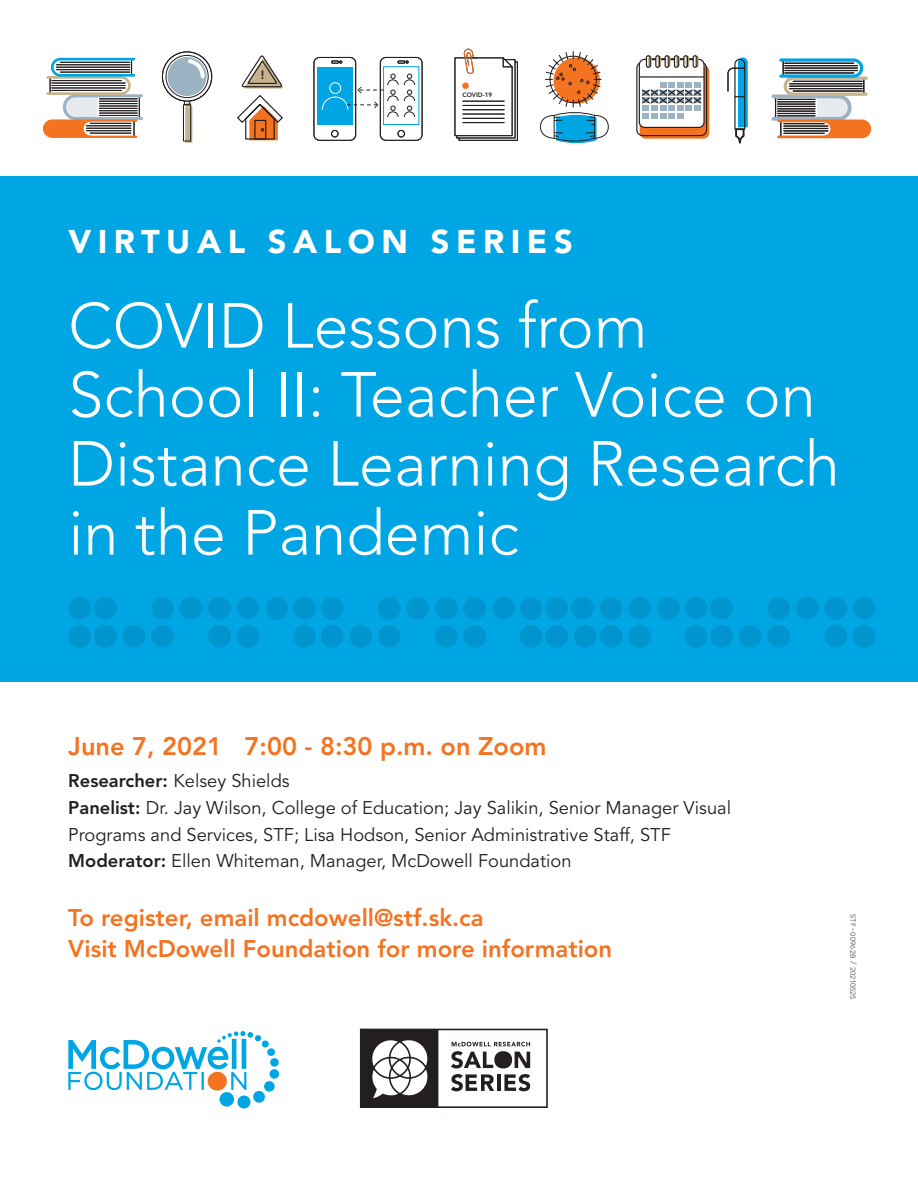
<style>
.page{position:relative;width:918px;height:1188px;background:#fff}
.page>*{position:absolute;margin:0;border:0;box-sizing:border-box;transform-origin:0 0}
.t1{font:300 63px/69px "Avenir LT Std";color:#fff}
.t2{font:900 32.55px "Avenir LT Std";letter-spacing:.2em;color:#fff}
.t3{font:800 25.35px "Avenir LT Std";color:#f47321}
.t4{font:800 24px/30.9px "Avenir LT Std";color:#f47321}
.t5{font:18.3px/26.7px "Avenir LT Std";color:#231f20}
.t6{font:800 12.15px "Avenir LT Std";color:#231f20}
.t7{font:9px "Novecentosans";letter-spacing:.02em;color:#3e3e3f}
.t8{font:800 6.3px "Avenir LT Std";color:#231f20}
.s1{font-weight:800}
</style>
<div class="page">
<div style="left:0;top:176px;width:918px;height:506px;background:#00a6e4"></div>
<svg style="left:68px;top:1031px;width:212px;height:78px"></svg>
<svg style="left:360px;top:1029px;width:188px;height:79px"></svg>
<div style="left:94px;top:597px;width:23px;height:23px;background:#0095ce;border-radius:50%"></div>
<div style="left:94px;top:625px;width:23px;height:23px;background:#0095ce;border-radius:50%"></div>
<div style="left:123px;top:625px;width:22px;height:23px;background:#0095ce;border-radius:50%"></div>
<div style="left:151px;top:597px;width:23px;height:23px;background:#0095ce;border-radius:50%"></div>
<div style="left:151px;top:625px;width:23px;height:23px;background:#0095ce;border-radius:50%"></div>
<div style="left:180px;top:597px;width:22px;height:23px;background:#0095ce;border-radius:50%"></div>
<div style="left:266px;top:597px;width:22px;height:23px;background:#0095ce;border-radius:50%"></div>
<div style="left:237px;top:625px;width:22px;height:23px;background:#0095ce;border-radius:50%"></div>
<div style="left:208px;top:597px;width:23px;height:23px;background:#0095ce;border-radius:50%"></div>
<div style="left:208px;top:625px;width:23px;height:23px;background:#0095ce;border-radius:50%"></div>
<div style="left:237px;top:597px;width:22px;height:23px;background:#0095ce;border-radius:50%"></div>
<div style="left:68px;top:597px;width:23px;height:23px;background:#0095ce;border-radius:50%"></div>
<div style="left:68px;top:625px;width:23px;height:23px;background:#0095ce;border-radius:50%"></div>
<div style="left:321px;top:597px;width:23px;height:23px;background:#0095ce;border-radius:50%"></div>
<div style="left:321px;top:625px;width:23px;height:23px;background:#0095ce;border-radius:50%"></div>
<div style="left:349px;top:625px;width:23px;height:23px;background:#0095ce;border-radius:50%"></div>
<div style="left:378px;top:597px;width:23px;height:23px;background:#0095ce;border-radius:50%"></div>
<div style="left:378px;top:625px;width:23px;height:23px;background:#0095ce;border-radius:50%"></div>
<div style="left:406px;top:597px;width:23px;height:23px;background:#0095ce;border-radius:50%"></div>
<div style="left:492px;top:597px;width:23px;height:23px;background:#0095ce;border-radius:50%"></div>
<div style="left:463px;top:625px;width:23px;height:23px;background:#0095ce;border-radius:50%"></div>
<div style="left:435px;top:597px;width:23px;height:23px;background:#0095ce;border-radius:50%"></div>
<div style="left:435px;top:625px;width:23px;height:23px;background:#0095ce;border-radius:50%"></div>
<div style="left:463px;top:597px;width:23px;height:23px;background:#0095ce;border-radius:50%"></div>
<div style="left:293px;top:597px;width:23px;height:23px;background:#0095ce;border-radius:50%"></div>
<div style="left:293px;top:625px;width:23px;height:23px;background:#0095ce;border-radius:50%"></div>
<div style="left:571px;top:597px;width:23px;height:23px;background:#0095ce;border-radius:50%"></div>
<div style="left:657px;top:597px;width:23px;height:23px;background:#0095ce;border-radius:50%"></div>
<div style="left:628px;top:625px;width:23px;height:23px;background:#0095ce;border-radius:50%"></div>
<div style="left:600px;top:597px;width:22px;height:23px;background:#0095ce;border-radius:50%"></div>
<div style="left:600px;top:625px;width:22px;height:23px;background:#0095ce;border-radius:50%"></div>
<div style="left:628px;top:597px;width:23px;height:23px;background:#0095ce;border-radius:50%"></div>
<div style="left:545px;top:597px;width:23px;height:23px;background:#0095ce;border-radius:50%"></div>
<div style="left:545px;top:625px;width:23px;height:23px;background:#0095ce;border-radius:50%"></div>
<div style="left:574px;top:625px;width:23px;height:23px;background:#0095ce;border-radius:50%"></div>
<div style="left:520px;top:597px;width:22px;height:23px;background:#0095ce;border-radius:50%"></div>
<div style="left:520px;top:625px;width:22px;height:23px;background:#0095ce;border-radius:50%"></div>
<div style="left:710px;top:597px;width:23px;height:23px;background:#0095ce;border-radius:50%"></div>
<div style="left:710px;top:625px;width:23px;height:23px;background:#0095ce;border-radius:50%"></div>
<div style="left:739px;top:625px;width:23px;height:23px;background:#0095ce;border-radius:50%"></div>
<div style="left:767px;top:597px;width:23px;height:23px;background:#0095ce;border-radius:50%"></div>
<div style="left:767px;top:625px;width:23px;height:23px;background:#0095ce;border-radius:50%"></div>
<div style="left:796px;top:597px;width:23px;height:23px;background:#0095ce;border-radius:50%"></div>
<div style="left:853px;top:625px;width:23px;height:23px;background:#0095ce;border-radius:50%"></div>
<div style="left:824px;top:597px;width:23px;height:23px;background:#0095ce;border-radius:50%"></div>
<div style="left:824px;top:625px;width:23px;height:23px;background:#0095ce;border-radius:50%"></div>
<div style="left:853px;top:597px;width:23px;height:23px;background:#0095ce;border-radius:50%"></div>
<div style="left:685px;top:597px;width:22px;height:23px;background:#0095ce;border-radius:50%"></div>
<div style="left:685px;top:625px;width:22px;height:23px;background:#0095ce;border-radius:50%"></div>
<svg style="left:727px;top:57px;width:21px;height:87px"></svg>
<div style="left:646px;top:55px;width:5px;height:13px;border:1px solid #231f20;border-radius:2px"></div>
<div style="left:655px;top:55px;width:5px;height:13px;border:1px solid #231f20;border-radius:2px"></div>
<div style="left:665px;top:55px;width:4px;height:13px;border:1px solid #231f20;border-radius:2px"></div>
<div style="left:674px;top:55px;width:5px;height:13px;border:1px solid #231f20;border-radius:2px"></div>
<div style="left:683px;top:55px;width:5px;height:13px;border:1px solid #231f20;border-radius:2px"></div>
<div style="left:693px;top:55px;width:5px;height:13px;border:1px solid #231f20;border-radius:2px"></div>
<svg style="left:636px;top:56px;width:73px;height:83px"></svg>
<svg style="left:237px;top:55px;width:46px;height:85px"></svg>
<div style="left:168px;top:57px;width:39px;height:39px;background:#9cb3c4;border-radius:50%"></div>
<div style="left:185px;top:106px;width:7px;height:37px;background:#c7b48e"></div>
<div style="left:165px;top:55px;width:44px;height:43px;border:1px solid #231f20;border-radius:50%"></div>
<svg style="left:188px;top:57px;width:19px;height:23px"></svg>
<svg style="left:184px;top:102px;width:7px;height:2px"></svg>
<div style="left:183px;top:104px;width:8px;height:38px;border:1px solid #231f20"></div>
<div style="left:162px;top:51px;width:50px;height:51px;border:1px solid #231f20;border-radius:50%"></div>
<svg style="left:43px;top:57px;width:100px;height:81px"></svg>
<svg style="left:540px;top:51px;width:69px;height:93px"></svg>
<div style="left:313px;top:57px;width:43px;height:84px;border:1px solid #231f20;border-radius:6px"></div>
<div style="left:317px;top:67px;width:35px;height:58px;background:#00a6e4"></div>
<svg style="left:331px;top:60px;width:11px;height:4px"></svg>
<div style="left:331px;top:130px;width:8px;height:7px;border:1px solid #231f20;border-radius:50%"></div>
<div style="left:383px;top:66px;width:36px;height:59px;border:1px solid #00a6e4"></div>
<div style="left:380px;top:57px;width:43px;height:84px;border:1px solid #231f20;border-radius:6px"></div>
<svg style="left:398px;top:60px;width:11px;height:4px"></svg>
<div style="left:397px;top:130px;width:8px;height:7px;border:1px solid #231f20;border-radius:50%"></div>
<svg style="left:321px;top:74px;width:95px;height:44px"></svg>
<svg style="left:454px;top:48px;width:64px;height:93px"></svg>
<div style="left:462px;top:82px;width:7px;height:7px;background:#f47321;border-radius:50%"></div>
<svg style="left:771px;top:58px;width:101px;height:81px"></svg>
<p class="t6" style="left:261px;top:67px;width:5px">!</p>
<p class="t8" style="left:462px;top:91px;width:31px">COVID-19</p>
<h2 class="t2" style="left:68px;top:222px;width:506px">VIRTUAL SALON SERIES</h2>
<h1 class="t1" style="left:68px;top:292px;width:773px">COVID Lessons from<br>School II: Teacher Voice on<br>Distance Learning Research in the Pandemic</h1>
<h3 class="t3" style="left:68px;top:731px;width:480px">June 7, 2021 7:00 - 8:30 p.m. on Zoom</h3>
<p class="t5" style="left:68px;top:768px;width:664px"><span class="s1">Researcher:</span> Kelsey Shields<br><span class="s1">Panelist:</span> Dr. Jay Wilson, College of Education; Jay Salikin, Senior Manager Visual Programs and Services, STF; Lisa Hodson, Senior Administrative Staff, STF <span class="s1">Moderator:</span> Ellen Whiteman, Manager, McDowell Foundation</p>
<h3 class="t4" style="left:68px;top:902px;width:545px">To register, email mcdowell@stf.sk.ca<br>Visit McDowell Foundation for more information</h3>
<p class="t7" style="left:859px;top:914px;width:87px;rotate:90deg">stf-00962b / 20210525</p>
</div>
